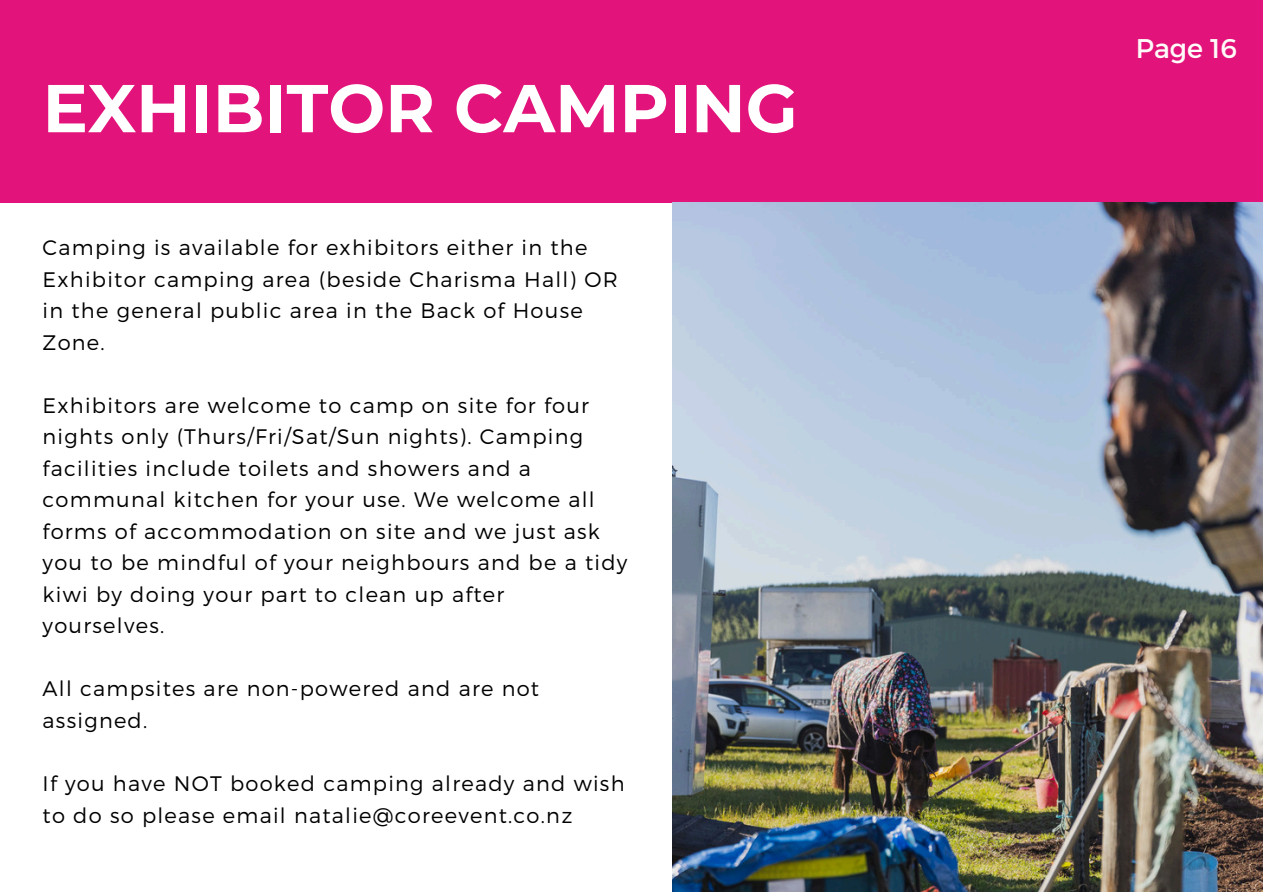
<style>
.page{position:relative;width:1263px;height:894px;background:#fff}
.page>*{position:absolute;margin:0;border:0;box-sizing:border-box;transform-origin:0 0}
.t1{font:700 67.5px "Montserrat";color:#fff}
.t2{font:27px "Montserrat";color:#fffbf9}
.t3{font:300 21px/31.5px "Montserrat";letter-spacing:.06em;color:#000}
</style>
<div class="page">
<div style="left:0;top:0;width:1263px;height:202px;background:#e2147b"></div>
<img style="left:672px;top:202px;width:591px;height:689px">
<p class="t1" style="left:43px;top:67px;width:757px">EXHIBITOR CAMPING</p>
<h2 class="t3" style="left:43px;top:231px;width:577px">Camping is available for exhibitors either in the Exhibitor camping area (beside Charisma Hall) OR in the general public area in the Back of House Zone.</h2>
<h1 class="t3" style="left:43px;top:388px;width:586px">Exhibitors are welcome to camp on site for four nights only (Thurs/Fri/Sat/Sun nights). Camping facilities include toilets and showers and a communal kitchen for your use. We welcome all forms of accommodation on site and we just ask you to be mindful of your neighbours and be a tidy kiwi by doing your part to clean up after yourselves.</h1>
<p class="t3" style="left:43px;top:672px;width:498px">All campsites are non-powered and are not assigned.</p>
<p class="t3" style="left:43px;top:766px;width:583px">If you have NOT booked camping already and wish to do so please email natalie@coreevent.co.nz</p>
<p class="t2" style="left:1136px;top:31px;width:103px">Page 16</p>
</div>
